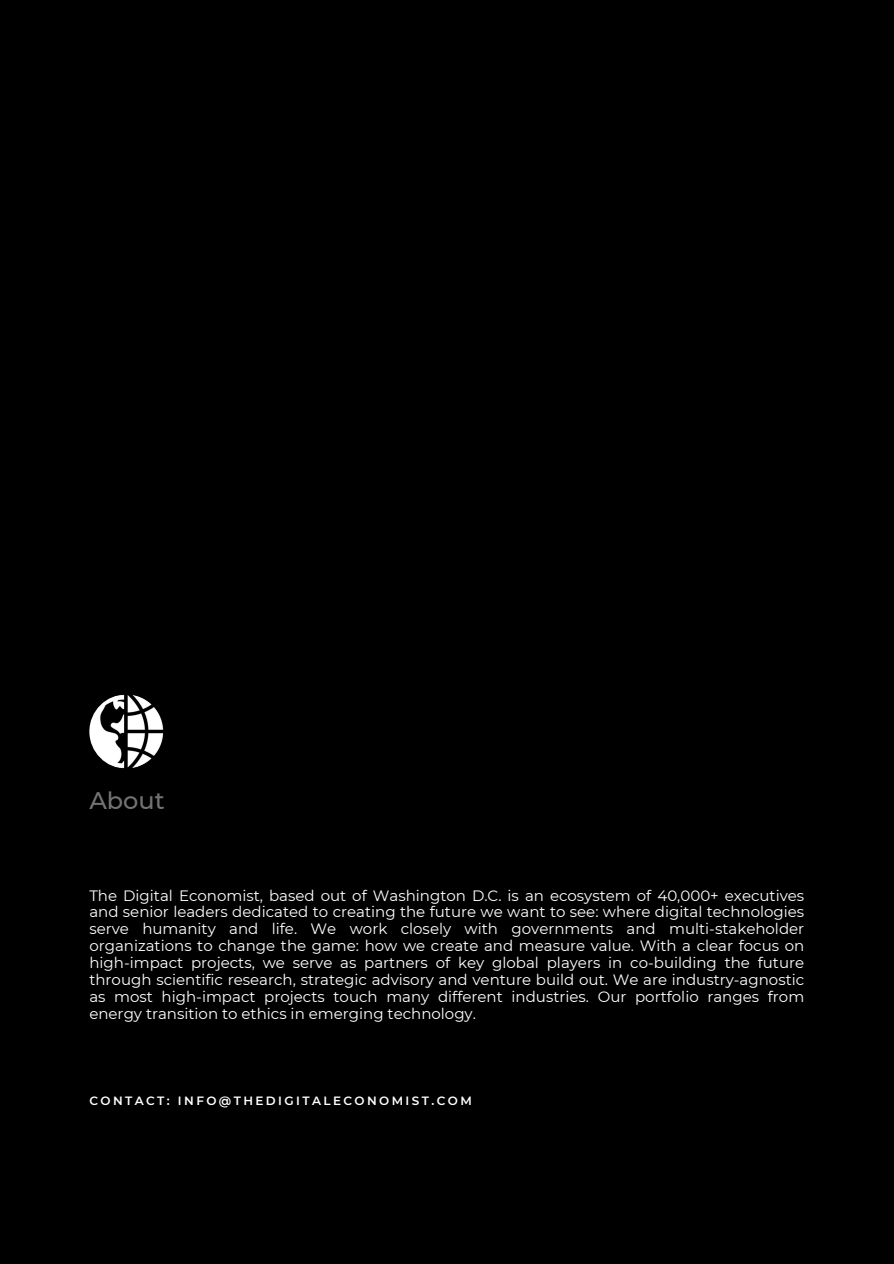
<style>
.page{position:relative;width:894px;height:1264px;background:#fff}
.page>*{position:absolute;margin:0;border:0;box-sizing:border-box;transform-origin:0 0}
.t1{font:500 24px "Montserrat";color:#737373}
.t2{font:15px/16.8px "Montserrat";color:#fff;text-align:justify}
.t3{font:600 12px "Montserrat";letter-spacing:.2em;color:#fff}
</style>
<div class="page">
<div style="left:0;top:0;width:893px;height:1263px;background:#000"></div>
<img style="left:89px;top:694px;width:75px;height:74px;border-radius:50%">
<p class="t1" style="left:89px;top:786px;width:77px">About</p>
<h2 class="t2" style="left:89px;top:886px;width:716px">The Digital Economist, based out of Washington D.C. is an ecosystem of 40,000+ executives and senior leaders dedicated to creating the future we want to see: where digital technologies serve humanity and life. We work closely with governments and multi-stakeholder organizations to change the game: how we create and measure value. With a clear focus on high-impact projects, we serve as partners of key global players in co-building the future through scientific research, strategic advisory and venture build out. We are industry-agnostic as most high-impact projects touch many different industries. Our portfolio ranges from energy transition to ethics in emerging technology.</h2>
<h1 class="t3" style="left:89px;top:1093px;width:384px">CONTACT: INFO@THEDIGITALECONOMIST.COM</h1>
</div>
